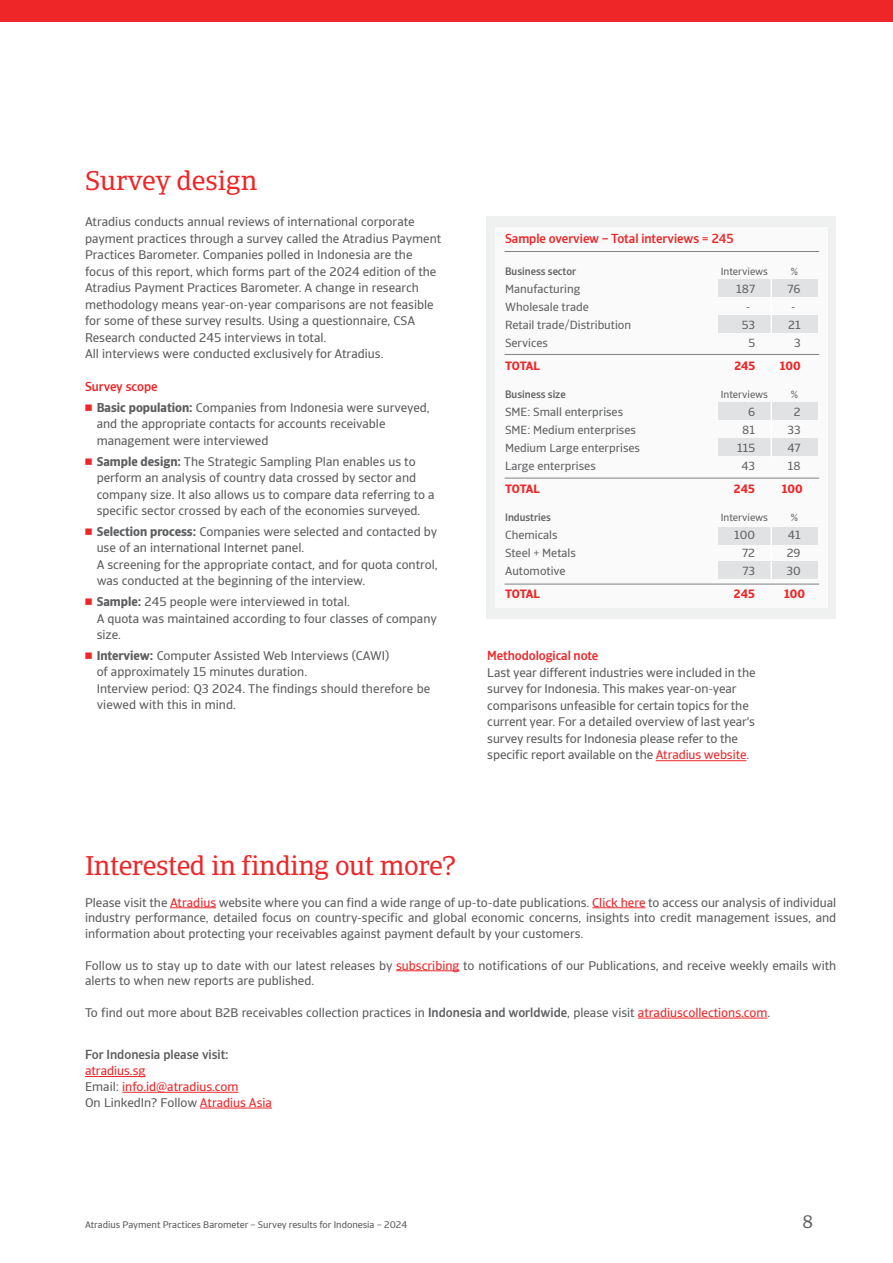
<style>
.page{position:relative;width:893px;height:1263px;background:#fff}
.page>*{position:absolute;margin:0;border:0;box-sizing:border-box;transform-origin:0 0}
.t1{font:27px "GCO";letter-spacing:-.015em;color:#ee2628}
.t2{font:18px "GCO";color:#5d5e60}
.t3{font:12.75px/16.5px "GCO Sans";color:#5d5e60}
.t4{font:12.75px/15.8px "GCO Sans";color:#ee2628}
.t5{font:500 12.75px "GCO Sans";letter-spacing:-.005em;color:#ee2628}
.t6{font:500 12.75px "GCO Sans";color:#5d5e60}
.t7{font:12px "GCO Sans";color:#636366}
.t8{font:700 12px "GCO Sans";color:#ee2628}
.t9{font:500 10.5px "GCO Sans";color:#636366}
.t10{font:10.5px "GCO Sans";color:#636366}
.t11{font:9.75px "GCO Sans";color:#5d5e60}
.s1{font-weight:500;color:#ee2628}
.s2{font-weight:700}
.s3{color:#ee2628}
.s4{font-weight:500}
.s5{color:#5d5e60}
</style>
<div class="page">
<div style="left:0;top:0;width:893px;height:21px;background:#ee2628"></div>
<hr style="left:170px;top:907px;width:46px;height:1px;background:#ee2628">
<hr style="left:592px;top:907px;width:53px;height:1px;background:#ee2628">
<hr style="left:396px;top:970px;width:63px;height:1px;background:#ee2628">
<hr style="left:638px;top:1017px;width:129px;height:1px;background:#ee2628">
<hr style="left:85px;top:1076px;width:61px;height:1px;background:#ee2628">
<hr style="left:122px;top:1092px;width:116px;height:1px;background:#ee2628">
<hr style="left:200px;top:1107px;width:72px;height:1px;background:#ee2628">
<div style="left:486px;top:216px;width:349px;height:402px;background:#eff1f0"></div>
<div style="left:495px;top:227px;width:333px;height:380px;background:#f9faf9"></div>
<div style="left:718px;top:279px;width:100px;height:18px;background:#e1e2e4"></div>
<div style="left:718px;top:315px;width:100px;height:18px;background:#e1e2e4"></div>
<div style="left:718px;top:402px;width:100px;height:18px;background:#e1e2e4"></div>
<div style="left:718px;top:438px;width:100px;height:18px;background:#e1e2e4"></div>
<div style="left:718px;top:527px;width:100px;height:18px;background:#e1e2e4"></div>
<div style="left:718px;top:561px;width:100px;height:18px;background:#e1e2e4"></div>
<hr style="left:770px;top:279px;width:2px;height:55px;background:#fff">
<hr style="left:770px;top:402px;width:2px;height:55px;background:#fff">
<hr style="left:770px;top:527px;width:2px;height:53px;background:#fff">
<hr style="left:504px;top:354px;width:315px;height:1px;background:#808285">
<hr style="left:504px;top:478px;width:315px;height:1px;background:#808285">
<hr style="left:504px;top:584px;width:315px;height:1px;background:#808285">
<hr style="left:504px;top:251px;width:315px;height:1px;background:#808285">
<hr style="left:656px;top:760px;width:90px;height:1px;background:#ee2628">
<h1 class="t1" style="left:85px;top:170px;width:174px">Survey design</h1>
<p class="t3" style="left:85px;top:215px;width:358px">Atradius conducts annual reviews of international corporate payment practices through a survey called the Atradius Payment Practices Barometer. Companies polled in Indonesia are the focus of this report, which forms part of the 2024 edition of the Atradius Payment Practices Barometer. A change in research methodology means year-on-year comparisons are not feasible for some of these survey results. Using a questionnaire, CSA Research conducted 245 interviews in total.<br>All interviews were conducted exclusively for Atradius.</p>
<p class="t3" style="left:97px;top:378px;width:335px;line-height:20.7px;text-indent:-12px"><span class="s1">Survey scope<br></span><span class="s2">Basic population:</span> Companies from Indonesia were surveyed,</p>
<p class="t3" style="left:97px;top:417px;width:290px">and the appropriate contacts for accounts receivable management were interviewed</p>
<p class="t3" style="left:97px;top:454px;width:340px"><span class="s2">Sample design:</span> The Strategic Sampling Plan enables us to perform an analysis of country data crossed by sector and company size. It also allows us to compare data referring to a specific sector crossed by each of the economies surveyed.</p>
<p class="t3" style="left:97px;top:524px;width:343px"><span class="s2">Selection process:</span> Companies were selected and contacted by use of an international Internet panel.<br>A screening for the appropriate contact, and for quota control, was conducted at the beginning of the interview.</p>
<p class="t3" style="left:97px;top:595px;width:342px"><span class="s2">Sample:</span> 245 people were interviewed in total.<br>A quota was maintained according to four classes of company size.</p>
<p class="t3" style="left:97px;top:648px;width:335px"><span class="s2">Interview:</span> Computer Assisted Web Interviews (CAWI)<br>of approximately 15 minutes duration.<br>Interview period: Q3 2024. The findings should therefore be viewed with this in mind.</p>
<p class="t5" style="left:505px;top:233px;width:230px">Sample overview – Total interviews = 245</p>
<p class="t9" style="left:505px;top:267px;width:73px">Business sector</p>
<p class="t10" style="left:721px;top:267px;width:49px">Interviews</p>
<p class="t10" style="left:791px;top:267px;width:9px">%</p>
<p class="t7" style="left:505px;top:284px;width:77px">Manufacturing</p>
<p class="t7" style="left:736px;top:284px;width:20px">187</p>
<p class="t7" style="left:788px;top:284px;width:15px">76</p>
<p class="t7" style="left:505px;top:302px;width:85px">Wholesale trade</p>
<p class="t7" style="left:746px;top:302px;width:6px">-</p>
<p class="t7" style="left:791px;top:302px;width:6px">-</p>
<p class="t7" style="left:505px;top:320px;width:128px">Retail trade/Distribution</p>
<p class="t7" style="left:742px;top:320px;width:15px">53</p>
<p class="t7" style="left:788px;top:320px;width:14px">21</p>
<p class="t7" style="left:505px;top:338px;width:44px">Services</p>
<p class="t7" style="left:748px;top:338px;width:8px">5</p>
<p class="t7" style="left:794px;top:338px;width:8px">3</p>
<p class="t8" style="left:505px;top:361px;width:36px">TOTAL</p>
<p class="t8" style="left:734px;top:361px;width:22px">245</p>
<p class="t8" style="left:780px;top:361px;width:22px">100</p>
<p class="t9" style="left:505px;top:390px;width:62px">Business size</p>
<p class="t10" style="left:721px;top:390px;width:49px">Interviews</p>
<p class="t10" style="left:791px;top:390px;width:9px">%</p>
<p class="t7" style="left:505px;top:407px;width:120px">SME: Small enterprises</p>
<p class="t7" style="left:748px;top:407px;width:8px">6</p>
<p class="t7" style="left:794px;top:407px;width:8px">2</p>
<p class="t7" style="left:505px;top:425px;width:132px">SME: Medium enterprises</p>
<p class="t7" style="left:742px;top:425px;width:14px">81</p>
<p class="t7" style="left:787px;top:425px;width:15px">33</p>
<p class="t7" style="left:505px;top:443px;width:136px">Medium Large enterprises</p>
<p class="t7" style="left:737px;top:443px;width:20px">115</p>
<p class="t7" style="left:787px;top:443px;width:15px">47</p>
<p class="t7" style="left:505px;top:461px;width:92px">Large enterprises</p>
<p class="t7" style="left:741px;top:461px;width:15px">43</p>
<p class="t7" style="left:788px;top:461px;width:14px">18</p>
<p class="t8" style="left:505px;top:484px;width:36px">TOTAL</p>
<p class="t8" style="left:734px;top:484px;width:22px">245</p>
<p class="t8" style="left:782px;top:484px;width:22px">100</p>
<p class="t9" style="left:505px;top:513px;width:47px">Industries</p>
<p class="t10" style="left:721px;top:513px;width:49px">Interviews</p>
<p class="t10" style="left:791px;top:513px;width:9px">%</p>
<p class="t7" style="left:505px;top:530px;width:54px">Chemicals</p>
<p class="t7" style="left:734px;top:530px;width:22px">100</p>
<p class="t7" style="left:788px;top:530px;width:14px">41</p>
<p class="t7" style="left:505px;top:548px;width:72px">Steel + Metals</p>
<p class="t7" style="left:742px;top:548px;width:14px">72</p>
<p class="t7" style="left:787px;top:548px;width:15px">29</p>
<p class="t7" style="left:505px;top:566px;width:62px">Automotive</p>
<p class="t7" style="left:742px;top:566px;width:14px">73</p>
<p class="t7" style="left:786px;top:566px;width:16px">30</p>
<p class="t8" style="left:505px;top:589px;width:36px">TOTAL</p>
<p class="t8" style="left:734px;top:589px;width:22px">245</p>
<p class="t8" style="left:784px;top:589px;width:22px">100</p>
<p class="t5" style="left:487px;top:651px;width:113px">Methodological note</p>
<p class="t3" style="left:487px;top:665px;width:270px">Last year different industries were included in the survey for Indonesia. This makes year-on-year comparisons unfeasible for certain topics for the current year. For a detailed overview of last year's survey results for Indonesia please refer to the specific report available on the <span class="s3">Atradius website</span>.</p>
<h1 class="t1" style="left:85px;top:855px;width:372px">Interested in finding out more?</h1>
<p class="t3" style="left:85px;top:895px;width:753px;line-height:15.8px;text-align:justify">Please visit the <span class="s3">Atradius</span> website where you can find a wide range of up-to-date publications. <span class="s3">Click here</span> to access our analysis of individual industry performance, detailed focus on country-specific and global economic concerns, insights into credit management issues, and information about protecting your receivables against payment default by your customers.</p>
<p class="t3" style="left:85px;top:958px;width:753px;line-height:15.8px">Follow us to stay up to date with our latest releases by <span class="s3">subscribing</span> to notifications of our Publications, and receive weekly emails with alerts to when new reports are published.</p>
<p class="t3" style="left:85px;top:1005px;width:687px">To find out more about B2B receivables collection practices in <span class="s4">Indonesia and worldwide</span>, please visit <span class="s3">atradiuscollections.com</span>.</p>
<p class="t6" style="left:85px;top:1050px;width:145px">For Indonesia please visit:</p>
<p class="t4" style="left:85px;top:1064px;width:188px">atradius.sg<br><span class="s5">Email:</span> info.id@atradius.com<br><span class="s5">On LinkedIn? Follow</span> Atradius Asia</p>
<p class="t11" style="left:85px;top:1220px;width:324px">Atradius Payment Practices Barometer – Survey results for Indonesia – 2024</p>
<h2 class="t2" style="left:802px;top:1215px;width:12px">8</h2>
</div>
